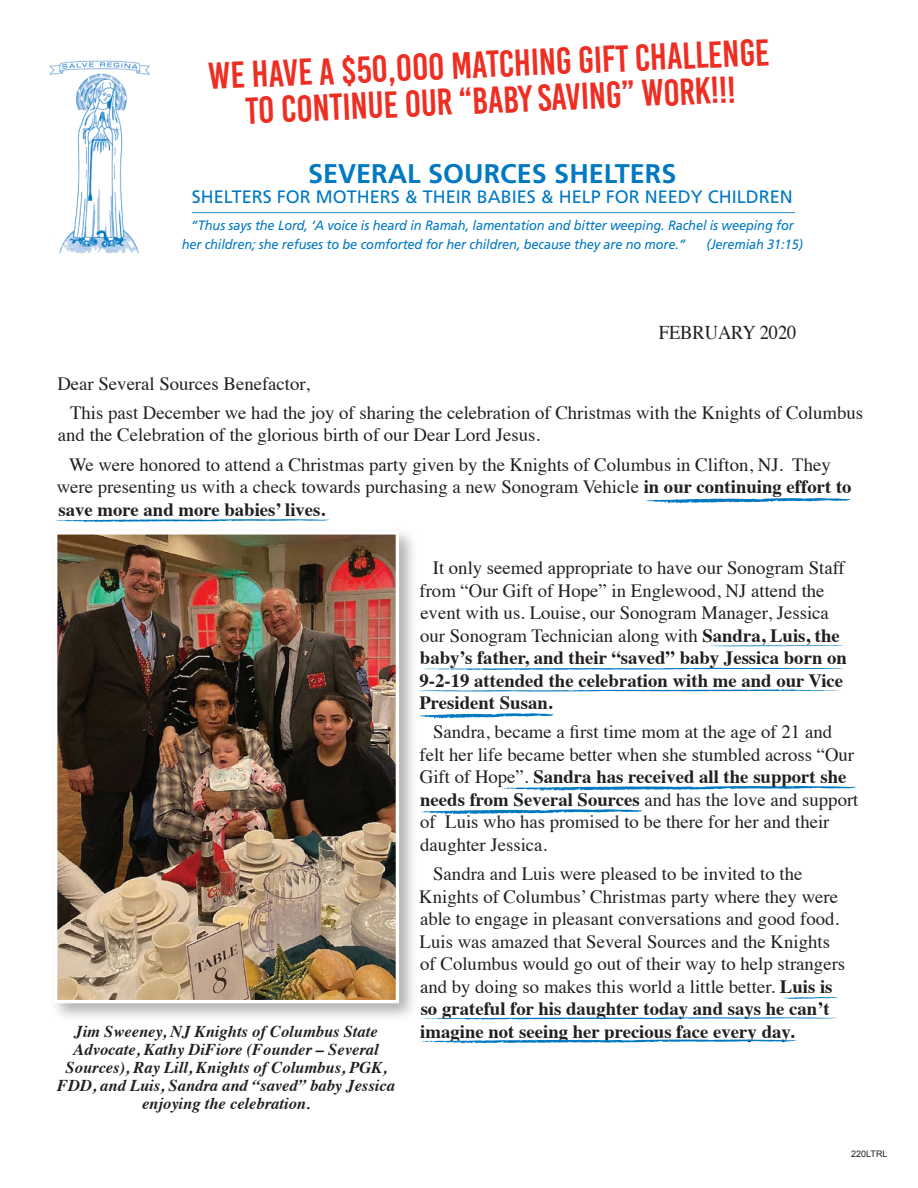
<style>
.page{position:relative;width:918px;height:1188px;background:#fff}
.page>*{position:absolute;margin:0;border:0;box-sizing:border-box;transform-origin:0 0}
.t1{font:37.5px/36px "Bebas Kai";color:#ee2e22;text-align:center}
.t2{font:700 27px "Frutiger";color:#0079c2}
.t3{font:19.5px "Times";letter-spacing:-.005em;color:#231f20;scale:.95 1}
.t4{font:18.75px/22.5px "Times";color:#231f20}
.t5{font:700 18.75px "Times";color:#231f20}
.t6{font:18px "Frutiger";color:#0079c2}
.t7{font:italic 700 16.5px/18px "Times";color:#231f20;text-align:center}
.t8{font:italic 13.5px/19.5px "Frutiger";letter-spacing:-.01em;color:#0079c2;scale:.95 1}
.t9{font:9px "Arial";color:#231f20}
.s1{font-weight:700}
</style>
<div class="page">
<img style="left:49px;top:60px;width:101px;height:194px">
<hr style="left:192px;top:212px;width:603px;height:1px;background:#1e89ca">
<svg style="left:52px;top:519px;width:277px;height:3px"></svg>
<svg style="left:644px;top:498px;width:206px;height:6px"></svg>
<svg style="left:419px;top:713px;width:135px;height:6px"></svg>
<svg style="left:499px;top:786px;width:357px;height:5px"></svg>
<svg style="left:419px;top:809px;width:224px;height:6px"></svg>
<svg style="left:710px;top:645px;width:133px;height:2px"></svg>
<svg style="left:420px;top:1017px;width:417px;height:3px"></svg>
<svg style="left:420px;top:1039px;width:377px;height:5px"></svg>
<svg style="left:783px;top:997px;width:54px;height:2px"></svg>
<svg style="left:421px;top:668px;width:422px;height:2px"></svg>
<svg style="left:419px;top:689px;width:422px;height:3px"></svg>
<div style="left:50px;top:527px;width:369px;height:496px;background:#231f20;opacity:.35"></div>
<img style="left:58px;top:535px;width:337px;height:464px">
<div style="left:54px;top:531px;width:345px;height:472px;border:3px solid #fff"></div>
<h1 class="t1" style="left:208px;top:61px;width:563px;rotate:-3deg">WE HAVE a $50,000 MATCHING GIFT CHALLENGE<br>TO CONTINUE OUR “BABY SAVING” WORK!!!</h1>
<h2 class="t2" style="left:308px;top:158px;width:370px">SEVERAL SOURCES SHELTERS</h2>
<p class="t6" style="left:192px;top:186px;width:603px">SHELTERS FOR MOTHERS &amp; THEIR BABIES &amp; HELP FOR NEEDY CHILDREN</p>
<p class="t8" style="left:182px;top:215px;width:646px;text-indent:9px">“Thus says the Lord, ‘A voice is heard in Ramah, lamentation and bitter weeping. Rachel is weeping for her children; she refuses to be comforted for her children, because they are no more.”</p>
<p class="t8" style="left:707px;top:234px;width:103px">(Jeremiah 31:15)</p>
<p class="t3" style="left:659px;top:314px;width:146px">FEBRUARY 2020</p>
<p class="t4" style="left:70px;top:367px;width:795px;line-height:29.2px;text-indent:-13px">Dear Several Sources Benefactor,<br>This past December we had the joy of sharing the celebration of Christmas with the Knights of Columbus</p>
<p class="t4" style="left:69px;top:419px;width:763px;line-height:29.2px;text-indent:-11px">and the Celebration of the glorious birth of our Dear Lord Jesus.<br>We were honored to attend a Christmas party given by the Knights of Columbus in Clifton, NJ. They</p>
<p class="t4" style="left:57px;top:474px;width:796px">were presenting us with a check towards purchasing a new Sonogram Vehicle <span class="s1">in our continuing effort to save more and more babies’ lives.</span></p>
<p class="t4" style="left:419px;top:555px;width:429px;text-indent:13px">It only seemed appropriate to have our Sonogram Staff from “Our Gift of Hope” in Englewood, NJ attend the event with us. Louise, our Sonogram Manager, Jessica our Sonogram Technician along with <span class="s1">Sandra, Luis, the baby’s father, and their “saved” baby Jessica born on 9-2-19 attended the celebration with me and our Vice President Susan.</span></p>
<p class="t4" style="left:419px;top:719px;width:441px;text-indent:14px">Sandra, became a first time mom at the age of 21 and felt her life became better when she stumbled across “Our Gift of Hope”. <span class="s1">Sandra has received all the support she needs from Several Sources</span> and has the love and support of Luis who has promised to be there for her and their daughter Jessica.</p>
<p class="t4" style="left:419px;top:861px;width:427px;text-indent:14px">Sandra and Luis were pleased to be invited to the Knights of Columbus’ Christmas party where they were able to engage in pleasant conversations and good food.<br>Luis was amazed that Several Sources and the Knights of Columbus would go out of their way to help strangers and by doing so makes this world a little better. <span class="s1">Luis is so grateful for his daughter today and says he can’t</span></p>
<p class="t7" style="left:74px;top:1021px;width:305px">Jim Sweeney, NJ Knights of Columbus State</p>
<p class="t5" style="left:420px;top:1013px;width:376px">imagine not seeing her precious face every day.</p>
<p class="t7" style="left:57px;top:1039px;width:339px">Advocate, Kathy DiFiore (Founder – Several Sources), Ray Lill, Knights of Columbus, PGK, FDD, and Luis, Sandra and “saved” baby Jessica enjoying the celebration.</p>
<p class="t9" style="left:851px;top:1148px;width:38px">220LTRL</p>
</div>
